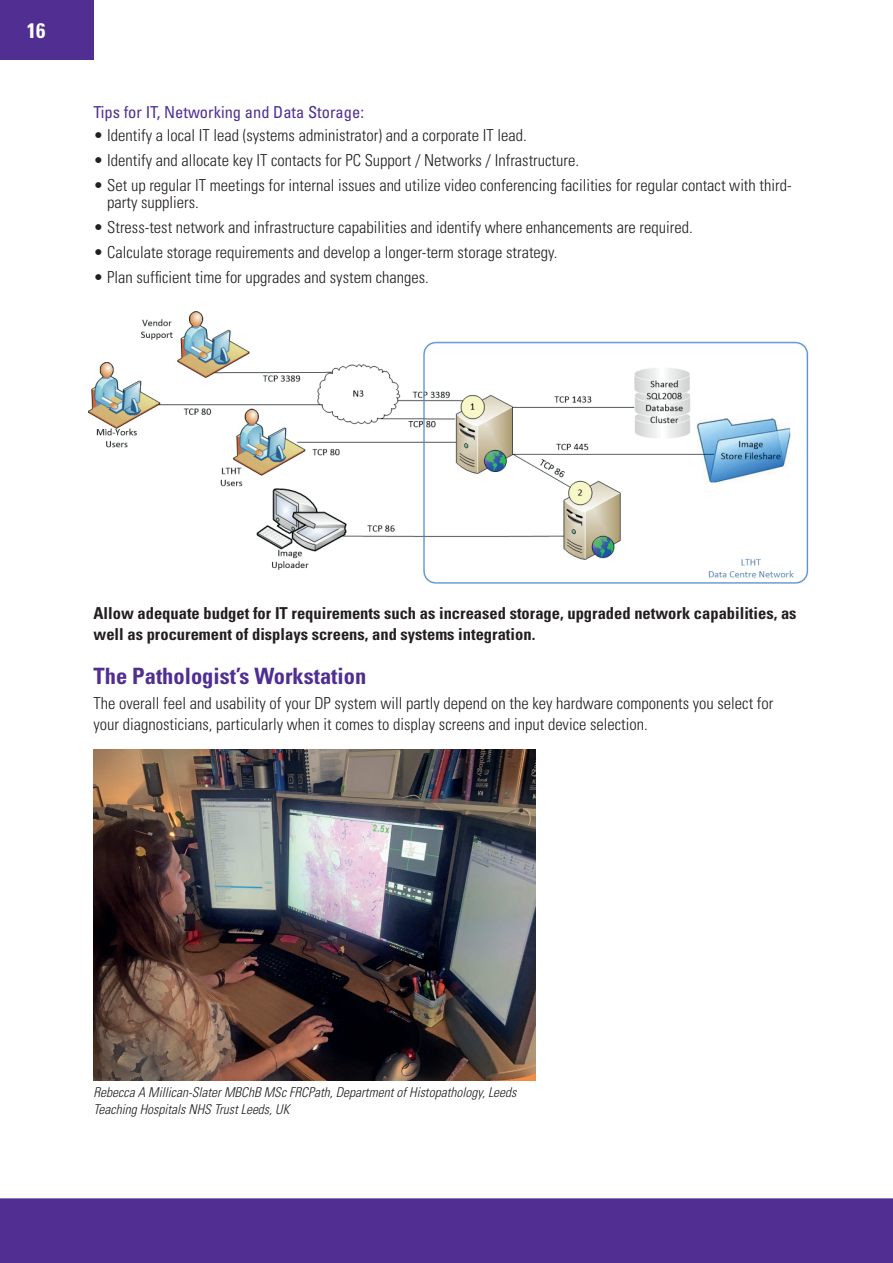
<style>
.page{position:relative;width:893px;height:1263px;background:#fff}
.page>*{position:absolute;margin:0;border:0;box-sizing:border-box;transform-origin:0 0}
.t1{font:700 condensed 22.5px "Univers LT Std";color:#502e92}
.t2{font:700 condensed 21px "Univers LT Std";color:#fff}
.t3{font:300 condensed 16.5px/16.5px "Univers LT Std";color:#231f20}
.t4{font:700 condensed 16.5px/21px "Univers LT Std";color:#231f20}
.t5{font:condensed 16.5px "Univers LT Std";color:#502e92}
.t6{font:italic 300 condensed 13.5px/16.5px "Univers LT Std";color:#231f20}
</style>
<div class="page">
<div style="left:0;top:1198px;width:893px;height:65px;background:#502e92"></div>
<div style="left:0;top:0;width:94px;height:60px;background:#502e92"></div>
<img style="left:94px;top:749px;width:441px;height:332px">
<img style="left:88px;top:312px;width:721px;height:272px">
<p class="t2" style="left:27px;top:17px;width:20px">16</p>
<p class="t5" style="left:94px;top:102px;width:272px">Tips for IT, Networking and Data Storage:</p>
<p class="t3" style="left:94px;top:127px;width:435px">• Identify a local IT lead (systems administrator) and a corporate IT lead.</p>
<p class="t3" style="left:94px;top:152px;width:487px">• Identify and allocate key IT contacts for PC Support / Networks / Infrastructure.</p>
<p class="t3" style="left:107px;top:177px;width:686px;text-indent:-14px">• Set up regular IT meetings for internal issues and utilize video conferencing facilities for regular contact with third&shy;party suppliers.</p>
<p class="t3" style="left:94px;top:219px;width:601px">• Stress-test network and infrastructure capabilities and identify where enhancements are required.</p>
<p class="t3" style="left:94px;top:244px;width:465px">• Calculate storage requirements and develop a longer-term storage strategy.</p>
<p class="t3" style="left:94px;top:269px;width:337px">• Plan sufficient time for upgrades and system changes.</p>
<p class="t4" style="left:94px;top:602px;width:704px">Allow adequate budget for IT requirements such as increased storage, upgraded network capabilities, as well as procurement of displays screens, and systems integration.</p>
<h1 class="t1" style="left:94px;top:662px;width:274px">The Pathologist’s Workstation</h1>
<p class="t3" style="left:94px;top:693px;width:681px;line-height:21px">The overall feel and usability of your DP system will partly depend on the key hardware components you select for your diagnosticians, particularly when it comes to display screens and input device selection.</p>
<p class="t6" style="left:94px;top:1084px;width:424px">Rebecca A Millican-Slater MBChB MSc FRCPath, Department of Histopathology, Leeds<br>Teaching Hospitals NHS Trust Leeds, UK</p>
</div>
